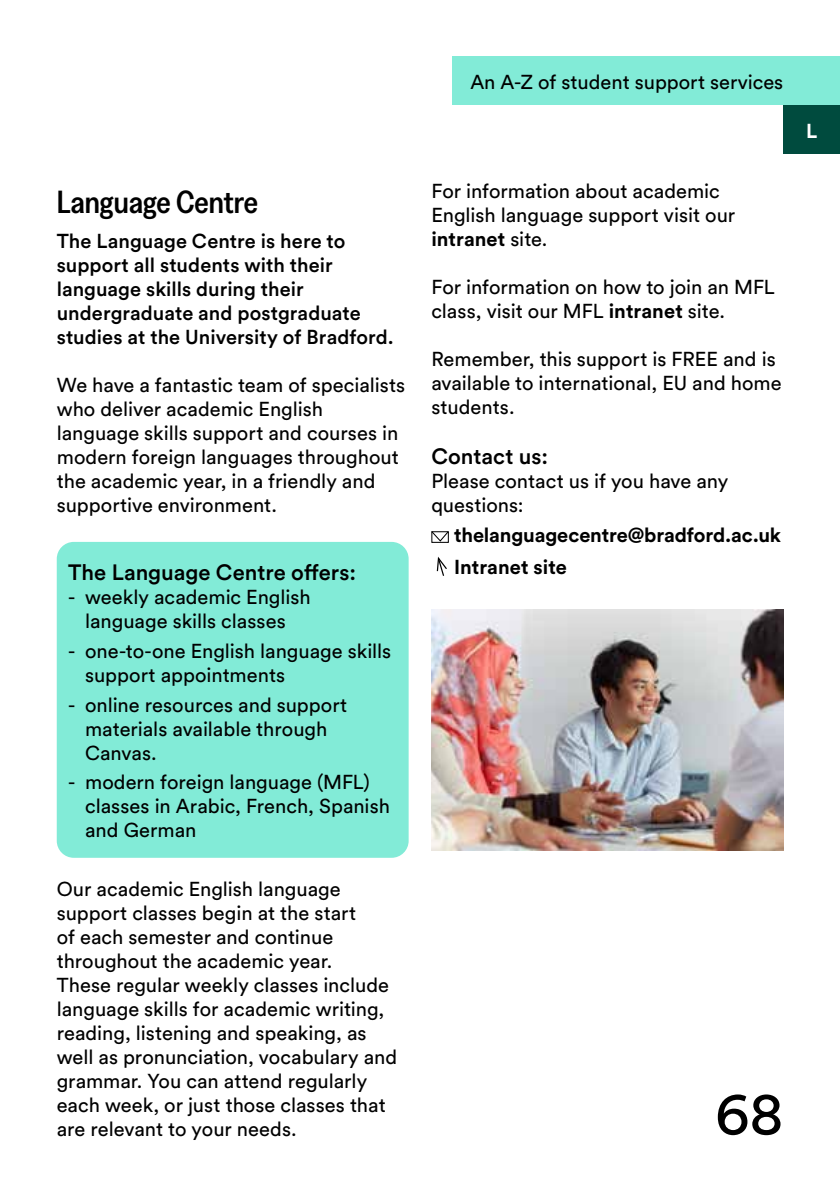
<style>
.page{position:relative;width:840px;height:1191px;background:#fff}
.page>*{position:absolute;margin:0;border:0;box-sizing:border-box;transform-origin:0 0}
.t1{font:60px "Circular Std";color:#000}
.t2{font:500 32px "Greed Narrow";color:#000}
.t3{font:500 22px "Circular Std";color:#000}
.t4{font:20px/24px "Circular Std";color:#000}
.t5{font:500 20px/24px "Circular Std";color:#000}
.t6{font:700 20px "Circular Std";letter-spacing:-.005em;color:#000}
.t7{font:700 20px "Circular Std";color:#fff}
.s1{font-weight:700}
</style>
<div class="page">
<svg style="left:433px;top:531px;width:16px;height:11px"></svg>
<div style="left:431px;top:531px;width:17px;height:12px;border:1px solid #000"></div>
<svg style="left:436px;top:556px;width:11px;height:20px"></svg>
<div style="left:452px;top:57px;width:387px;height:48px;background:#82ebd7"></div>
<div style="left:782px;top:105px;width:57px;height:49px;background:#004b3e"></div>
<div style="left:57px;top:542px;width:351px;height:315px;background:#82ebd7;border-radius:17px"></div>
<img style="left:431px;top:610px;width:351px;height:240px">
<p class="t2" style="left:57px;top:178px;width:203px">Language Centre</p>
<p class="t5" style="left:57px;top:228px;width:338px">The Language Centre is here to support all students with their language skills during their undergraduate and postgraduate studies at the University of Bradford.</p>
<p class="t4" style="left:57px;top:373px;width:350px">We have a fantastic team of specialists who deliver academic English language skills support and courses in modern foreign languages throughout the academic year, in a friendly and supportive environment.</p>
<p class="t3" style="left:68px;top:558px;width:289px">The Language Centre offers:</p>
<p class="t4" style="left:68px;top:585px;width:244px;text-align:center">- weekly academic English language skills classes</p>
<p class="t4" style="left:85px;top:638px;width:307px;text-indent:-17px">- one-to-one English language skills support appointments</p>
<p class="t4" style="left:85px;top:692px;width:263px;text-indent:-17px">- online resources and support materials available through<br>Canvas.</p>
<p class="t4" style="left:85px;top:770px;width:306px;text-indent:-17px">- modern foreign language (MFL) classes in Arabic, French, Spanish and German</p>
<p class="t4" style="left:57px;top:877px;width:342px">Our academic English language support classes begin at the start<br>of each semester and continue throughout the academic year.<br>These regular weekly classes include language skills for academic writing, reading, listening and speaking, as well as pronunciation, vocabulary and grammar. You can attend regularly each week, or just those classes that are relevant to your needs.</p>
<p class="t4" style="left:470px;top:70px;width:314px">An A-Z of student support services</p>
<p class="t4" style="left:431px;top:178px;width:305px">For information about academic<br>English language support visit our <span class="s1">intranet</span> site.</p>
<p class="t4" style="left:431px;top:274px;width:345px">For information on how to join an MFL class, visit our MFL <span class="s1">intranet</span> site.</p>
<p class="t4" style="left:431px;top:346px;width:351px">Remember, this support is FREE and is available to international, EU and home students.</p>
<p class="t3" style="left:431px;top:442px;width:118px">Contact us:</p>
<p class="t4" style="left:431px;top:469px;width:298px">Please contact us if you have any questions:</p>
<p class="t6" style="left:454px;top:522px;width:328px">thelanguagecentre@bradford.ac.uk</p>
<p class="t6" style="left:454px;top:554px;width:114px">Intranet site</p>
<p class="t7" style="left:805px;top:118px;width:13px">L</p>
<h1 class="t1" style="left:714px;top:1076px;width:70px">68</h1>
</div>
